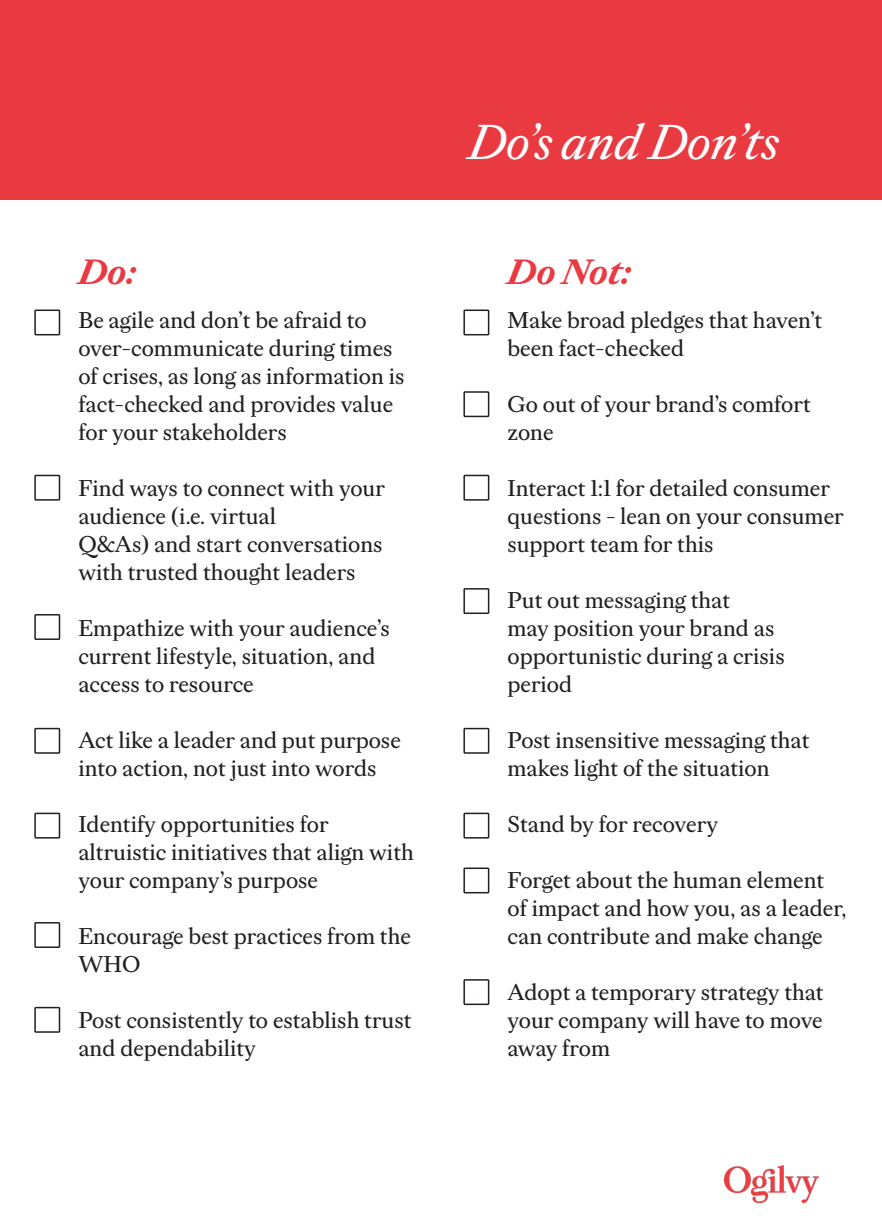
<style>
.page{position:relative;width:882px;height:1229px;background:#fff}
.page>*{position:absolute;margin:0;border:0;box-sizing:border-box;transform-origin:0 0}
.t1{font:italic 48.82px "Ogilvy Serif";color:#fff}
.t2{font:italic 700 35px "Ogilvy Serif";color:#ea3a41}
.t3{font:22.75px/28px "Ogilvy Serif";color:#231f20}
</style>
<div class="page">
<img style="left:725px;top:1166px;width:94px;height:36px">
<div style="left:0;top:0;width:882px;height:200px;background:#ea3a41"></div>
<div style="left:34px;top:309px;width:26px;height:26px;border:2px solid #231f20"></div>
<div style="left:34px;top:475px;width:26px;height:25px;border:2px solid #231f20"></div>
<div style="left:34px;top:614px;width:26px;height:26px;border:2px solid #231f20"></div>
<div style="left:34px;top:728px;width:26px;height:25px;border:2px solid #231f20"></div>
<div style="left:34px;top:812px;width:26px;height:26px;border:2px solid #231f20"></div>
<div style="left:34px;top:922px;width:26px;height:26px;border:2px solid #231f20"></div>
<div style="left:34px;top:1006px;width:26px;height:26px;border:2px solid #231f20"></div>
<div style="left:463px;top:309px;width:26px;height:26px;border:2px solid #231f20"></div>
<div style="left:463px;top:391px;width:26px;height:26px;border:2px solid #231f20"></div>
<div style="left:463px;top:475px;width:26px;height:25px;border:2px solid #231f20"></div>
<div style="left:463px;top:588px;width:26px;height:26px;border:2px solid #231f20"></div>
<div style="left:463px;top:728px;width:26px;height:25px;border:2px solid #231f20"></div>
<div style="left:463px;top:812px;width:26px;height:26px;border:2px solid #231f20"></div>
<div style="left:463px;top:867px;width:26px;height:26px;border:2px solid #231f20"></div>
<div style="left:463px;top:979px;width:26px;height:26px;border:2px solid #231f20"></div>
<p class="t2" style="left:78px;top:250px;width:59px">Do:</p>
<p class="t3" style="left:78px;top:306px;width:328px">Be agile and don’t be afraid to over-communicate during times of crises, as long as information is fact-checked and provides value for your stakeholders</p>
<p class="t3" style="left:78px;top:474px;width:308px">Find ways to connect with your audience (i.e. virtual<br>Q&amp;As) and start conversations with trusted thought leaders</p>
<p class="t3" style="left:78px;top:614px;width:313px">Empathize with your audience’s current lifestyle, situation, and access to resource</p>
<p class="t3" style="left:78px;top:726px;width:324px">Act like a leader and put purpose into action, not just into words</p>
<p class="t3" style="left:78px;top:810px;width:337px">Identify opportunities for altruistic initiatives that align with your company’s purpose</p>
<p class="t3" style="left:78px;top:922px;width:334px">Encourage best practices from the<br>WHO</p>
<p class="t3" style="left:78px;top:1006px;width:335px">Post consistently to establish trust and dependability</p>
<p class="t1" style="left:468px;top:111px;width:312px">Do’s and Don’ts</p>
<p class="t2" style="left:507px;top:250px;width:125px">Do Not:</p>
<p class="t3" style="left:507px;top:306px;width:316px">Make broad pledges that haven’t been fact-checked</p>
<p class="t3" style="left:507px;top:390px;width:305px">Go out of your brand’s comfort zone</p>
<p class="t3" style="left:507px;top:474px;width:338px">Interact 1:1 for detailed consumer questions - lean on your consumer support team for this</p>
<p class="t3" style="left:507px;top:586px;width:279px">Put out messaging that<br>may position your brand as opportunistic during a crisis period</p>
<p class="t3" style="left:507px;top:726px;width:303px">Post insensitive messaging that makes light of the situation</p>
<p class="t3" style="left:507px;top:810px;width:212px">Stand by for recovery</p>
<p class="t3" style="left:507px;top:866px;width:341px">Forget about the human element of impact and how you, as a leader, can contribute and make change</p>
<p class="t3" style="left:507px;top:978px;width:318px;text-align:justify">Adopt a temporary strategy that your company will have to move away from</p>
</div>
